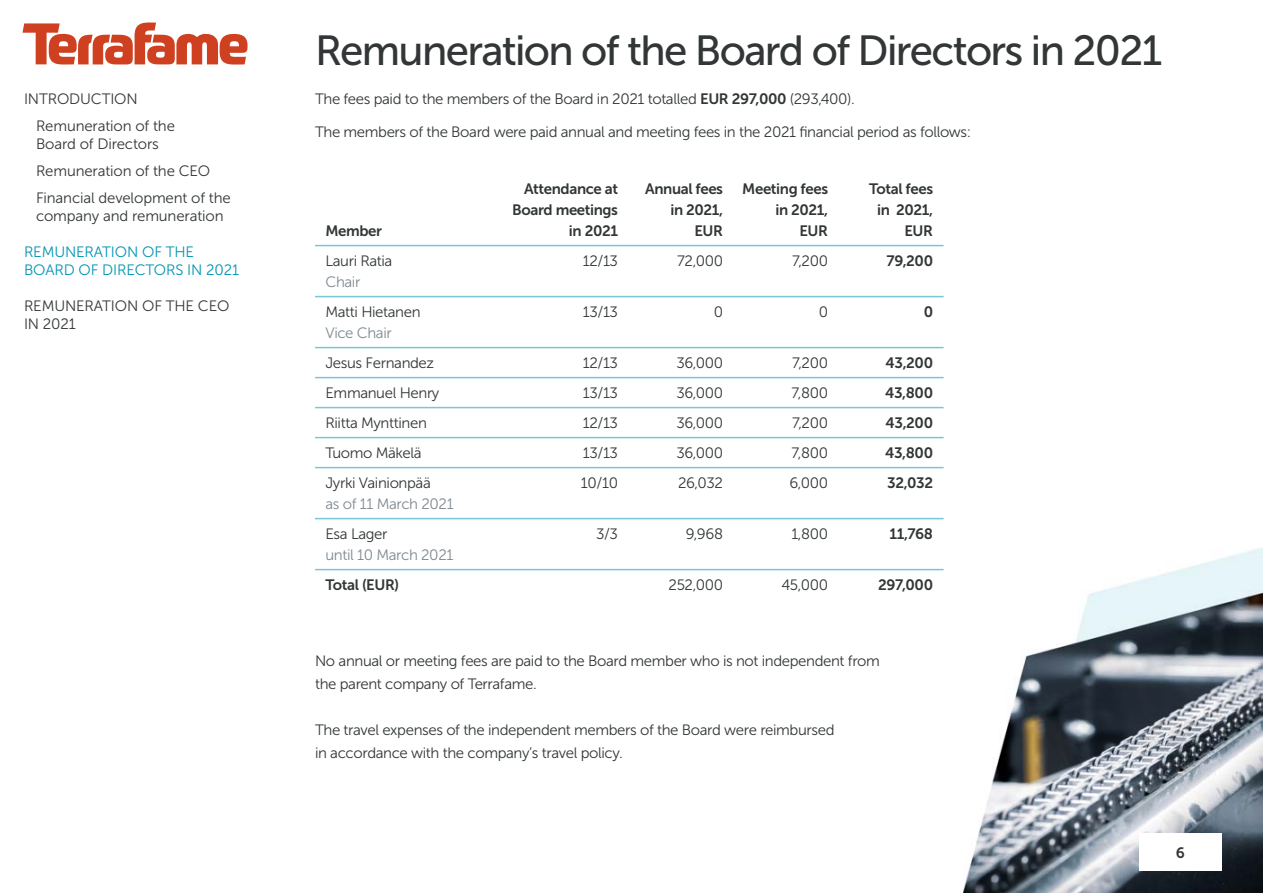
<style>
.page{position:relative;width:1263px;height:893px;background:#fff}
.page>*{position:absolute;margin:0;border:0;box-sizing:border-box;transform-origin:0 0}
.t1{font:42px "Museo Sans 500";letter-spacing:-.04em;color:#323636}
.t2{font:15px/30px "Museo Sans 300";letter-spacing:-.025em;color:#323636}
.t3{font:15px/21px "Museo Sans 700";letter-spacing:-.025em;color:#323636;text-align:right}
.t4{font:15px "Museo Sans 300";letter-spacing:-.025em;color:#7e8990}
.t5{font:15px/18px "Museo Sans 300";letter-spacing:-.01em;color:#0094b3}
.s1{font-family:"Museo Sans 700"}
</style>
<div class="page">
<svg style="left:22px;top:23px;width:226px;height:42px"></svg>
<hr style="left:315px;top:296px;width:629px;height:1px;background:#76c8d7">
<hr style="left:315px;top:347px;width:629px;height:1px;background:#76c8d7">
<hr style="left:315px;top:245px;width:629px;height:1px;background:#76c8d7">
<hr style="left:315px;top:518px;width:629px;height:1px;background:#76c8d7">
<hr style="left:315px;top:377px;width:629px;height:1px;background:#76c8d7">
<hr style="left:315px;top:407px;width:629px;height:1px;background:#76c8d7">
<hr style="left:315px;top:437px;width:629px;height:1px;background:#76c8d7">
<hr style="left:315px;top:467px;width:629px;height:1px;background:#76c8d7">
<hr style="left:315px;top:569px;width:629px;height:1px;background:#76c8d7">
<img style="left:963px;top:547px;width:300px;height:346px">
<div style="left:1139px;top:833px;width:83px;height:37px;background:#fff"></div>
<p class="t2" style="left:36px;top:86px;width:140px;line-height:27px;text-indent:-12px">INTRODUCTION<br>Remuneration of the</p>
<p class="t2" style="left:36px;top:131px;width:196px;line-height:27px">Board of Directors<br>Remuneration of the CEO<br>Financial development of the</p>
<p class="t2" style="left:36px;top:201px;width:189px">company and remuneration</p>
<p class="t5" style="left:24px;top:243px;width:217px">REMUNERATION OF THE<br>BOARD OF DIRECTORS IN 2021</p>
<p class="t2" style="left:24px;top:297px;width:207px;line-height:18px">REMUNERATION OF THE CEO<br>IN 2021</p>
<h1 class="t1" style="left:315px;top:27px;width:849px">Remuneration of the Board of Directors in 2021</h1>
<p class="t2" style="left:315px;top:83px;width:541px">The fees paid to the members of the Board in 2021 totalled <span class="s1">EUR 297,000</span> (293,400).</p>
<p class="t2" style="left:315px;top:116px;width:658px">The members of the Board were paid annual and meeting fees in the 2021 financial period as follows:</p>
<p class="t3" style="left:325px;top:220px;width:58px">Member</p>
<p class="t2" style="left:325px;top:246px;width:68px">Lauri Ratia</p>
<p class="t4" style="left:325px;top:274px;width:36px">Chair</p>
<p class="t2" style="left:325px;top:297px;width:97px">Matti Hietanen</p>
<p class="t4" style="left:325px;top:325px;width:68px">Vice Chair</p>
<p class="t2" style="left:325px;top:348px;width:115px">Jesus Fernandez<br>Emmanuel Henry<br>Riitta Mynttinen<br>Tuomo Mäkelä<br>Jyrki Vainionpää</p>
<p class="t4" style="left:325px;top:496px;width:130px">as of 11 March 2021</p>
<p class="t2" style="left:325px;top:519px;width:63px">Esa Lager</p>
<p class="t4" style="left:325px;top:547px;width:129px">until 10 March 2021</p>
<p class="t3" style="left:325px;top:574px;width:75px">Total (EUR)</p>
<p class="t3" style="left:512px;top:178px;width:107px">Attendance at<br>Board meetings in 2021</p>
<p class="t2" style="left:583px;top:246px;width:37px">12/13</p>
<p class="t2" style="left:583px;top:297px;width:37px">13/13</p>
<p class="t2" style="left:581px;top:348px;width:39px;text-align:justify">12/13<br>13/13<br>12/13<br>13/13<br>10/10</p>
<p class="t2" style="left:596px;top:519px;width:23px">3/3</p>
<p class="t3" style="left:645px;top:178px;width:79px">Annual fees in 2021,<br>EUR</p>
<p class="t2" style="left:677px;top:246px;width:47px">72,000</p>
<p class="t2" style="left:714px;top:297px;width:11px">0</p>
<p class="t2" style="left:676px;top:348px;width:48px;text-align:justify">36,000<br>36,000<br>36,000<br>36,000<br>26,032</p>
<p class="t2" style="left:686px;top:519px;width:39px">9,968</p>
<p class="t2" style="left:668px;top:570px;width:56px">252,000</p>
<p class="t3" style="left:742px;top:178px;width:87px">Meeting fees in 2021,<br>EUR</p>
<p class="t2" style="left:792px;top:246px;width:38px">7,200</p>
<p class="t2" style="left:819px;top:297px;width:11px">0</p>
<p class="t2" style="left:789px;top:348px;width:40px;text-align:justify">7,200<br>7,800<br>7,200<br>7,800<br>6,000</p>
<p class="t2" style="left:791px;top:519px;width:38px">1,800</p>
<p class="t2" style="left:781px;top:570px;width:48px">45,000</p>
<p class="t3" style="left:869px;top:178px;width:66px">Total fees in 2021,<br>EUR</p>
<p class="t3" style="left:886px;top:250px;width:48px">79,200</p>
<p class="t3" style="left:924px;top:301px;width:11px">0</p>
<p class="t3" style="left:885px;top:348px;width:49px;line-height:30px;text-align:justify">43,200<br>43,800<br>43,200<br>43,800<br>32,032</p>
<p class="t3" style="left:889px;top:523px;width:45px">11,768</p>
<p class="t3" style="left:878px;top:574px;width:56px">297,000</p>
<p class="t2" style="left:315px;top:650px;width:566px;line-height:22.5px">No annual or meeting fees are paid to the Board member who is not independent from the parent company of Terrafame.</p>
<p class="t2" style="left:315px;top:719px;width:521px;line-height:22.5px">The travel expenses of the independent members of the Board were reimbursed in accordance with the company’s travel policy.</p>
<p class="t3" style="left:1176px;top:842px;width:11px">6</p>
</div>
